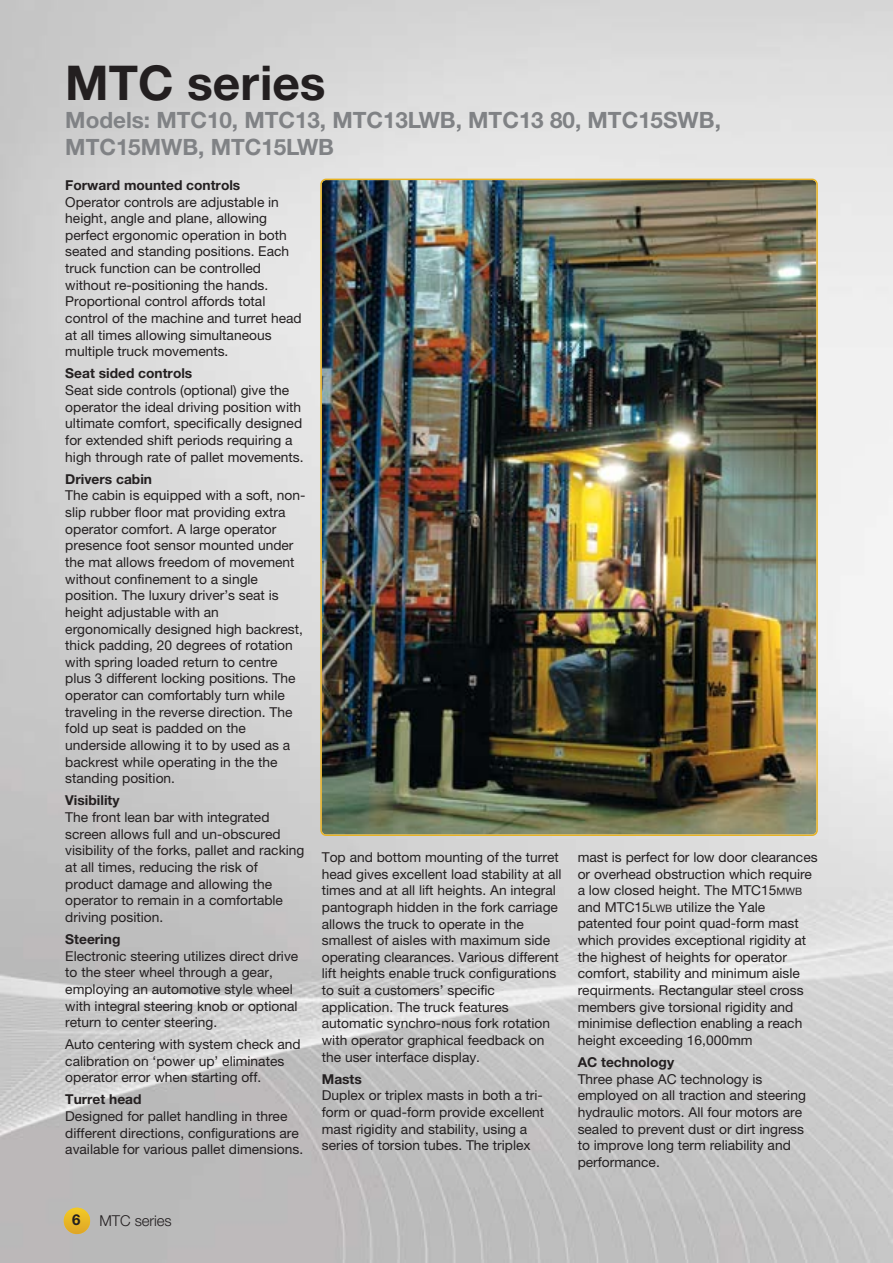
<style>
.page{position:relative;width:893px;height:1263px;background:#fff}
.page>*{position:absolute;margin:0;border:0;box-sizing:border-box;transform-origin:0 0}
.t1{font:700 48px "Helvetica Neue CE";color:#231f20}
.t2{font:700 22.5px/27px "Helvetica Neue CE";color:#808285}
.t3{font:300 15px "Helvetica Neue CE";letter-spacing:-.005em;color:#231f20}
.t4{font:700 15px "Helvetica Neue CE";color:#231f20}
.t5{font:13.65px/16.6px "Helvetica Neue CE";color:#231f20}
.t6{font:700 13.65px "Helvetica Neue CE";color:#231f20}
.s1{font-size:10.2px}
</style>
<div class="page">
<img style="left:0;top:0;width:893px;height:1263px">
<img style="left:320px;top:179px;width:498px;height:657px">
<div style="left:64px;top:1208px;width:26px;height:26px;background:linear-gradient(to bottom,#f2c925,#dfa727);border-radius:50%"></div>
<h1 class="t1" style="left:65px;top:65px;width:262px">MTC series</h1>
<h2 class="t2" style="left:65px;top:109px;width:657px">Models: MTC10, MTC13, MTC13LWB, MTC13 80, MTC15SWB,<br>MTC15MWB, MTC15LWB</h2>
<p class="t6" style="left:65px;top:180px;width:177px">Forward mounted controls</p>
<p class="t5" style="left:65px;top:195px;width:238px">Operator controls are adjustable in height, angle and plane, allowing perfect ergonomic operation in both seated and standing positions. Each truck function can be controlled without re-positioning the hands.<br>Proportional control affords total control of the machine and turret head at all times allowing simultaneous multiple truck movements.</p>
<p class="t6" style="left:65px;top:369px;width:129px">Seat sided controls</p>
<p class="t5" style="left:65px;top:383px;width:240px">Seat side controls (optional) give the operator the ideal driving position with ultimate comfort, specifically designed for extended shift periods requiring a high through rate of pallet movements.</p>
<p class="t6" style="left:65px;top:474px;width:88px">Drivers cabin</p>
<p class="t5" style="left:65px;top:488px;width:242px">The cabin is equipped with a soft, non&shy;slip rubber floor mat providing extra operator comfort. A large operator presence foot sensor mounted under the mat allows freedom of movement without confinement to a single position. The luxury driver’s seat is height adjustable with an ergonomically designed high backrest, thick padding, 20 degrees of rotation with spring loaded return to centre plus 3 different locking positions. The operator can comfortably turn while traveling in the reverse direction. The fold up seat is padded on the underside allowing it to by used as a backrest while operating in the the standing position.</p>
<p class="t6" style="left:65px;top:796px;width:56px">Visibility</p>
<p class="t5" style="left:65px;top:810px;width:241px">The front lean bar with integrated screen allows full and un-obscured visibility of the forks, pallet and racking at all times, reducing the risk of product damage and allowing the operator to remain in a comfortable driving position.</p>
<p class="t6" style="left:65px;top:934px;width:57px">Steering</p>
<p class="t5" style="left:65px;top:949px;width:235px">Electronic steering utilizes direct drive to the steer wheel through a gear, employing an automotive style wheel with integral steering knob or optional return to center steering.</p>
<p class="t5" style="left:65px;top:1037px;width:237px">Auto centering with system check and calibration on ‘power up’ eliminates operator error when starting off.</p>
<p class="t6" style="left:65px;top:1095px;width:78px">Turret head</p>
<p class="t5" style="left:65px;top:1109px;width:239px">Designed for pallet handling in three different directions, configurations are available for various pallet dimensions.</p>
<p class="t5" style="left:322px;top:850px;width:241px">Top and bottom mounting of the turret head gives excellent load stability at all times and at all lift heights. An integral pantograph hidden in the fork carriage allows the truck to operate in the smallest of aisles with maximum side operating clearances. Various different lift heights enable truck configurations to suit a customers’ specific application. The truck features automatic synchro-nous fork rotation with operator graphical feedback on the user interface display.</p>
<p class="t6" style="left:322px;top:1074px;width:42px">Masts</p>
<p class="t5" style="left:322px;top:1088px;width:224px">Duplex or triplex masts in both a tri&shy;form or quad-form provide excellent mast rigidity and stability, using a series of torsion tubes. The triplex</p>
<p class="t5" style="left:578px;top:850px;width:241px">mast is perfect for low door clearances or overhead obstruction which require a low closed height. The MTC15<span class="s1">MWB </span>and MTC15<span class="s1">LWB</span> utilize the Yale patented four point quad-form mast which provides exceptional rigidity at the highest of heights for operator comfort, stability and minimum aisle requirments. Rectangular steel cross members give torsional rigidity and minimise deflection enabling a reach height exceeding 16,000mm</p>
<p class="t6" style="left:578px;top:1057px;width:98px">AC technology</p>
<p class="t5" style="left:578px;top:1072px;width:230px">Three phase AC technology is employed on all traction and steering hydraulic motors. All four motors are sealed to prevent dust or dirt ingress to improve long term reliability and performance.</p>
<p class="t4" style="left:72px;top:1214px;width:10px">6</p>
<p class="t3" style="left:100px;top:1215px;width:74px">MTC series</p>
</div>
